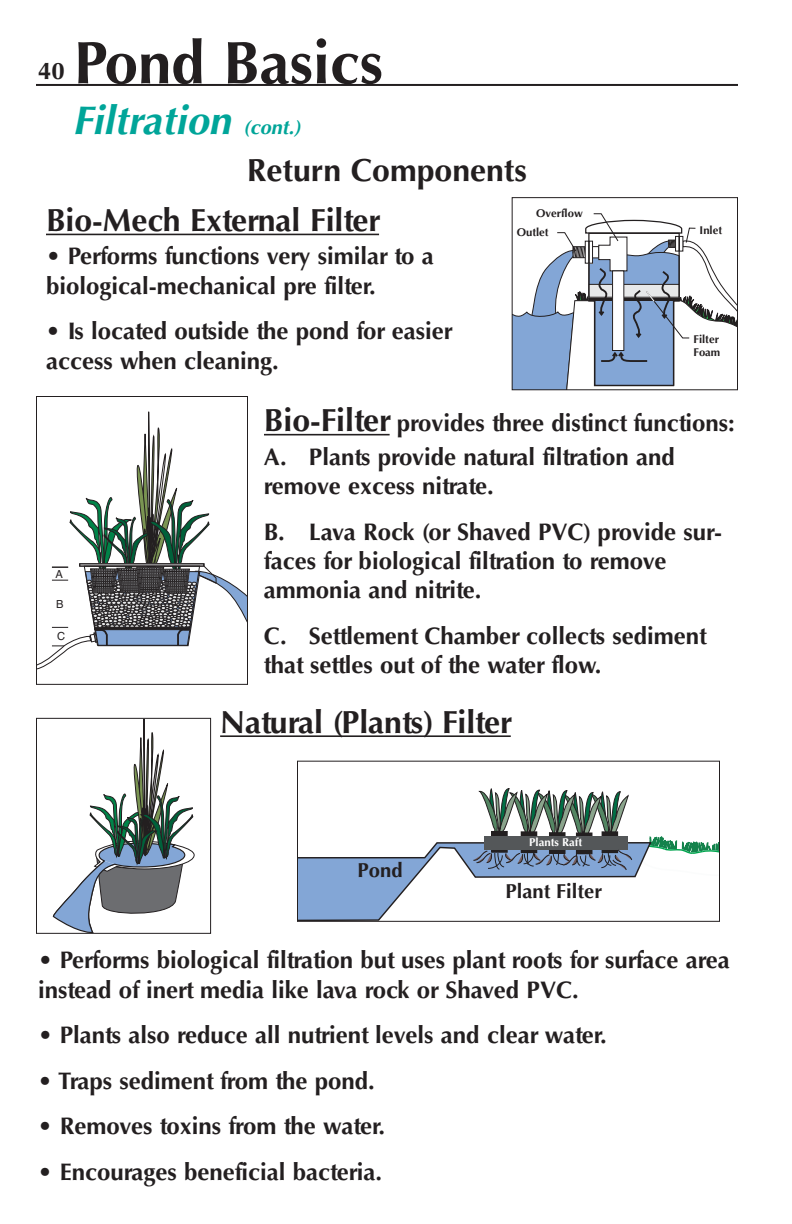
<style>
.page{position:relative;width:792px;height:1224px;background:#fff}
.page>*{position:absolute;margin:0;border:0;box-sizing:border-box;transform-origin:0 0}
.t1{font:700 60px "Optima";color:#231f20}
.t2{font:italic 700 40px "Optima";color:#00a599}
.t3{font:700 32px "Optima";color:#231f20}
.t4{font:700 24px/29.4px "Optima";color:#231f20}
.t5{font:700 20.2px "Optima";color:#231f20}
.t6{font:700 11.4px "Optima";color:#fff}
.t7{font:700 11.2px/13.4px "Optima";color:#231f20}
.t8{font:11.2px "Helvetica";color:#231f20}
.s1{font-size:20px}
.s2{font-size:32px}
</style>
<div class="page">
<hr style="left:264px;top:434px;width:126px;height:1px;background:#231f20">
<svg style="left:38px;top:412px;width:208px;height:257px"></svg>
<div style="left:36px;top:396px;width:212px;height:289px;border:1px solid #231f20"></div>
<hr style="left:46px;top:234px;width:333px;height:1px;background:#231f20">
<svg style="left:514px;top:213px;width:222px;height:175px"></svg>
<div style="left:512px;top:197px;width:226px;height:193px;border:1px solid #231f20"></div>
<hr style="left:220px;top:735px;width:291px;height:2px;background:#231f20">
<svg style="left:53px;top:720px;width:141px;height:212px"></svg>
<div style="left:36px;top:718px;width:175px;height:216px;border:1px solid #231f20"></div>
<svg style="left:299px;top:788px;width:419px;height:132px"></svg>
<div style="left:297px;top:761px;width:423px;height:161px;border:1px solid #231f20"></div>
<hr style="left:36px;top:84px;width:702px;height:2px;background:#231f20">
<p class="t4" style="left:38px;top:58px;width:28px">40</p>
<h1 class="t1" style="left:74px;top:38px;width:311px">Pond Basics</h1>
<h2 class="t2" style="left:73px;top:104px;width:230px">Filtration <span class="s1">(cont.)</span></h2>
<h3 class="t3" style="left:247px;top:157px;width:282px">Return Components</h3>
<h3 class="t3" style="left:46px;top:207px;width:336px">Bio-Mech External Filter</h3>
<p class="t4" style="left:46px;top:244px;width:389px">• Performs functions very similar to a biological-mechanical pre filter.</p>
<p class="t4" style="left:46px;top:319px;width:409px">• Is located outside the pond for easier access when cleaning.</p>
<p class="t7" style="left:536px;top:207px;width:48px">Overflow</p>
<p class="t7" style="left:517px;top:227px;width:33px">Outlet</p>
<p class="t7" style="left:703px;top:225px;width:20px">nlet</p>
<p class="t7" style="left:693px;top:333px;width:28px">Filter<br>Foam</p>
<p class="t8" style="left:56px;top:567px;width:9px">A</p>
<p class="t8" style="left:56px;top:598px;width:9px">B</p>
<p class="t8" style="left:57px;top:629px;width:10px">C</p>
<p class="t4" style="left:264px;top:409px;width:472px;line-height:33.2px"><span class="s2">Bio-Filter</span> provides three distinct functions:<br>A. Plants provide natural filtration and</p>
<p class="t4" style="left:264px;top:466px;width:460px;line-height:45.4px">remove excess nitrate.<br>B. Lava Rock (or Shaved PVC) provide sur-</p>
<p class="t4" style="left:264px;top:548px;width:404px">faces for biological filtration to remove ammonia and nitrite.</p>
<p class="t4" style="left:264px;top:623px;width:445px">C. Settlement Chamber collects sediment that settles out of the water flow.</p>
<h3 class="t3" style="left:220px;top:709px;width:294px">Natural (Plants) Filter</h3>
<p class="t5" style="left:358px;top:862px;width:46px">Pond</p>
<p class="t6" style="left:529px;top:838px;width:55px">Plants Raft</p>
<p class="t5" style="left:506px;top:883px;width:98px">Plant Filter</p>
<p class="t4" style="left:38px;top:948px;width:693px">• Performs biological filtration but uses plant roots for surface area instead of inert media like lava rock or Shaved PVC.</p>
<p class="t4" style="left:38px;top:1023px;width:570px">• Plants also reduce all nutrient levels and clear water.</p>
<p class="t4" style="left:38px;top:1068px;width:338px">• Traps sediment from the pond.</p>
<p class="t4" style="left:38px;top:1114px;width:349px">• Removes toxins from the water.</p>
<p class="t4" style="left:38px;top:1159px;width:346px">• Encourages beneficial bacteria.</p>
</div>
